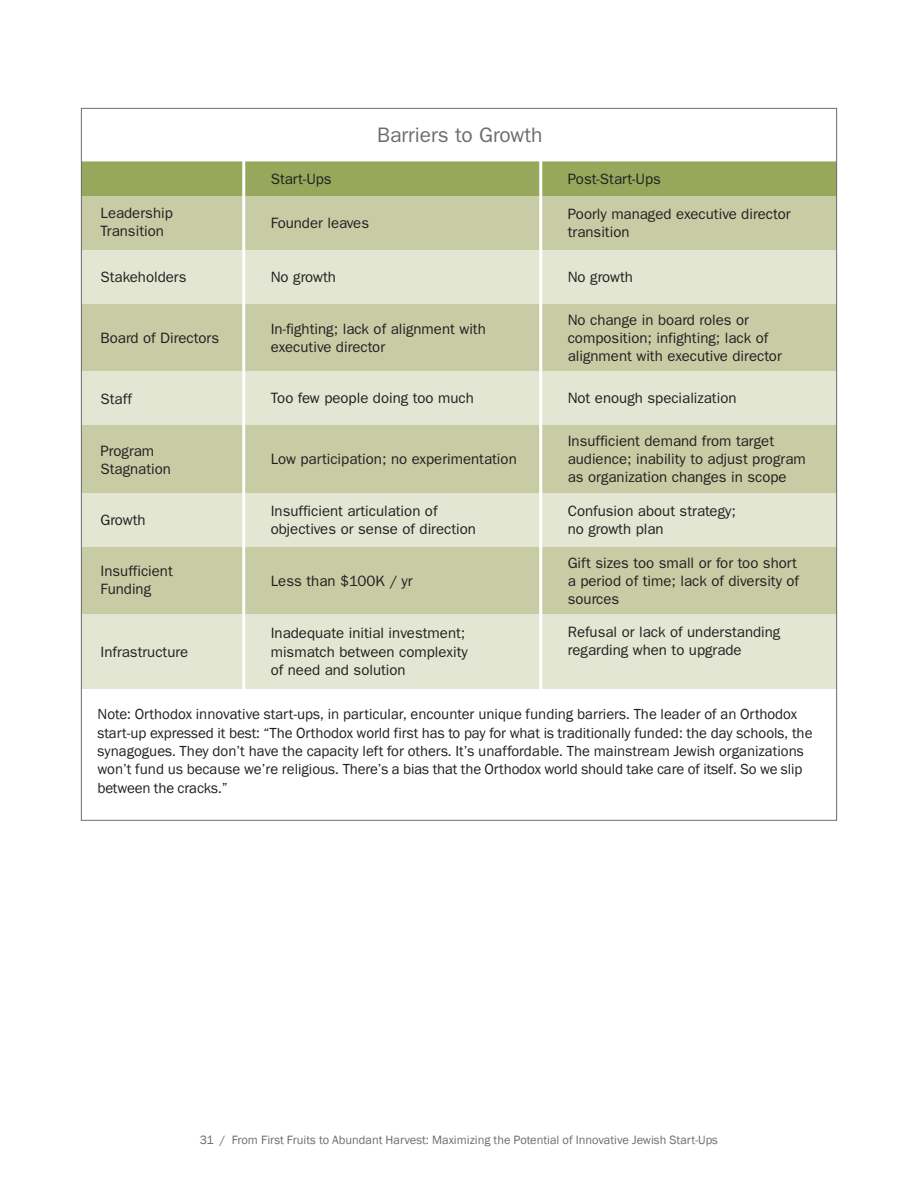
<style>
.page{position:relative;width:918px;height:1188px;background:#fff}
.page>*{position:absolute;margin:0;border:0;box-sizing:border-box;transform-origin:0 0}
.t1{font:21px "Franklin Gothic";color:#6c6d70}
.t2{font:15px/18px "Franklin Gothic";color:#231f20}
.t3{font:12.3px "Franklin Gothic";color:#6c6d70}
</style>
<div class="page">
<div style="left:82px;top:162px;width:754px;height:452px;background:#c8cca5"></div>
<div style="left:82px;top:250px;width:754px;height:54px;background:#e3e6d2"></div>
<div style="left:82px;top:162px;width:754px;height:34px;background:#97a85c"></div>
<div style="left:82px;top:371px;width:754px;height:54px;background:#e3e6d2"></div>
<div style="left:82px;top:493px;width:754px;height:54px;background:#e3e6d2"></div>
<div style="left:82px;top:614px;width:754px;height:74px;background:#e3e6d2"></div>
<hr style="left:242px;top:157px;width:3px;height:542px;background:#fff">
<hr style="left:539px;top:157px;width:3px;height:545px;background:#fff">
<p class="t2" style="left:101px;top:204px;width:74px">Leadership<br>Transition</p>
<h1 class="t1" style="left:377px;top:123px;width:167px">Barriers to Growth</h1>
<p class="t2" style="left:271px;top:170px;width:63px">Start-Ups</p>
<p class="t2" style="left:568px;top:170px;width:95px">Post-Start-Ups</p>
<p class="t2" style="left:271px;top:214px;width:100px">Founder leaves</p>
<p class="t2" style="left:568px;top:205px;width:224px">Poorly managed executive director transition</p>
<p class="t2" style="left:101px;top:268px;width:88px">Stakeholders</p>
<p class="t2" style="left:568px;top:268px;width:67px">No growth</p>
<p class="t2" style="left:271px;top:268px;width:67px">No growth</p>
<p class="t2" style="left:101px;top:329px;width:120px">Board of Directors</p>
<p class="t2" style="left:271px;top:320px;width:217px">In-fighting; lack of alignment with executive director</p>
<p class="t2" style="left:568px;top:310px;width:216px">No change in board roles or composition; infighting; lack of alignment with executive director</p>
<p class="t2" style="left:101px;top:390px;width:33px">Staff</p>
<p class="t2" style="left:271px;top:389px;width:205px">Too few people doing too much</p>
<p class="t2" style="left:568px;top:389px;width:170px">Not enough specialization</p>
<p class="t2" style="left:101px;top:441px;width:72px">Program<br>Stagnation</p>
<p class="t2" style="left:271px;top:450px;width:248px">Low participation; no experimentation</p>
<p class="t2" style="left:568px;top:432px;width:239px">Insufficient demand from target audience; inability to adjust program as organization changes in scope</p>
<p class="t2" style="left:101px;top:511px;width:47px">Growth</p>
<p class="t2" style="left:568px;top:502px;width:170px">Confusion about strategy; no growth plan</p>
<p class="t2" style="left:271px;top:571px;width:144px">Less than $100K / yr</p>
<p class="t2" style="left:271px;top:502px;width:207px">Insufficient articulation of objectives or sense of direction</p>
<p class="t2" style="left:568px;top:553px;width:233px">Gift sizes too small or for too short a period of time; lack of diversity of sources</p>
<p class="t2" style="left:101px;top:562px;width:74px">Insufficient<br>Funding</p>
<p class="t2" style="left:101px;top:643px;width:89px">Infrastructure</p>
<p class="t2" style="left:271px;top:624px;width:196px">Inadequate initial investment;</p>
<p class="t2" style="left:271px;top:643px;width:199px">mismatch between complexity of need and solution</p>
<p class="t2" style="left:568px;top:623px;width:214px">Refusal or lack of understanding regarding when to upgrade</p>
<p class="t2" style="left:98px;top:705px;width:717px">Note: Orthodox innovative start-ups, in particular, encounter unique funding barriers. The leader of an Orthodox start-up expressed it best: “The Orthodox world first has to pay for what is traditionally funded: the day schools, the synagogues. They don’t have the capacity left for others. It’s unaffordable. The mainstream Jewish organizations won’t fund us because we’re religious. There’s a bias that the Orthodox world should take care of itself. So we slip between the cracks.”</p>
<p class="t3" style="left:200px;top:1132px;width:520px">31 / From First Fruits to Abundant Harvest: Maximizing the Potential of Innovative Jewish Start-Ups</p>
</div>
